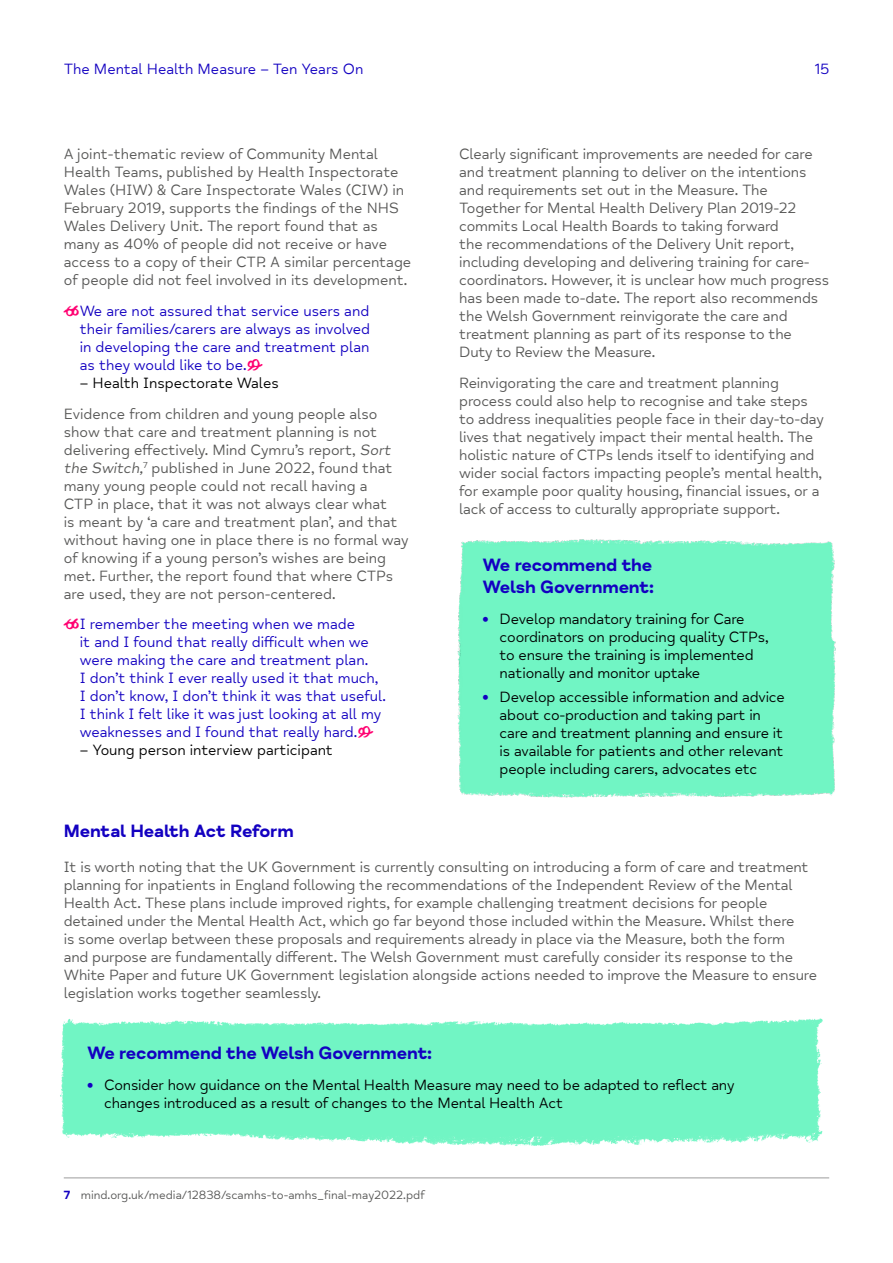
<style>
.page{position:relative;width:893px;height:1263px;background:#fff}
.page>*{position:absolute;margin:0;border:0;box-sizing:border-box;transform-origin:0 0}
.t1{font:700 18px/21.6px "Mind Meridian";letter-spacing:-.01em;color:#1300c1}
.t2{font:15px/18px "Mind Meridian";letter-spacing:-.01em;color:#575756}
.t3{font:15px/18px "Mind Meridian";letter-spacing:-.01em;color:#000}
.t4{font:15px/18px "Mind Meridian";color:#1300c1;text-align:justify}
.t5{font:12px "Mind Meridian";color:#575756}
.s1{font-family:"Mind Meridian Display";font-size:25.5px;color:#ff0071}
.s2{font-style:italic}
.s3{font-weight:700;color:#1300c1}
</style>
<div class="page">
<div style="left:458px;top:539px;width:377px;height:102px;background:#71f5c4"></div>
<hr style="left:64px;top:1177px;width:765px;height:1px;background:#9d9d9c">
<div style="left:457px;top:641px;width:379px;height:157px;background:#71f5c4"></div>
<img style="left:61px;top:1018px;width:762px;height:35px">
<img style="left:60px;top:1053px;width:763px;height:93px">
<p class="t4" style="left:64px;top:61px;width:301px">The Mental Health Measure – Ten Years On</p>
<p class="t4" style="left:815px;top:61px;width:16px">15</p>
<p class="t2" style="left:64px;top:145px;width:349px">A joint-thematic review of Community Mental Health Teams, published by Health Inspectorate Wales (HIW) &amp; Care Inspectorate Wales (CIW) in February 2019, supports the findings of the NHS Wales Delivery Unit. The report found that as many as 40% of people did not receive or have access to a copy of their CTP. A similar percentage of people did not feel involved in its development.</p>
<p class="t4" style="left:80px;top:302px;width:292px;text-indent:-16px"><span class="s1">“</span>We are not assured that service users and their families/carers are always as involved in developing the care and treatment plan as they would like to be.<span class="s1">”</span></p>
<p class="t3" style="left:80px;top:374px;width:201px">– Health Inspectorate Wales</p>
<p class="t2" style="left:64px;top:405px;width:346px">Evidence from children and young people also show that care and treatment planning is not delivering effectively. Mind Cymru’s report, <span class="s2">Sort the Switch,</span><sup>7</sup> published in June 2022, found that many young people could not recall having a<br>CTP in place, that it was not always clear what<br>is meant by ‘a care and treatment plan’, and that without having one in place there is no formal way of knowing if a young person’s wishes are being met. Further, the report found that where CTPs are used, they are not person-centered.</p>
<p class="t4" style="left:80px;top:616px;width:308px;text-align:left;text-indent:-16px"><span class="s1">“</span>I remember the meeting when we made<br>it and I found that really difficult when we were making the care and treatment plan.<br>I don’t think I ever really used it that much, I don’t know, I don’t think it was that useful.<br>I think I felt like it was just looking at all my weaknesses and I found that really hard.<span class="s1">”</span></p>
<p class="t3" style="left:80px;top:742px;width:255px">– Young person interview participant</p>
<p class="t2" style="left:459px;top:145px;width:371px">Clearly significant improvements are needed for care and treatment planning to deliver on the intentions and requirements set out in the Measure. The Together for Mental Health Delivery Plan 2019-22 commits Local Health Boards to taking forward<br>the recommendations of the Delivery Unit report, including developing and delivering training for care&shy;coordinators. However, it is unclear how much progress has been made to-date. The report also recommends the Welsh Government reinvigorate the care and treatment planning as part of its response to the<br>Duty to Review the Measure.</p>
<p class="t2" style="left:459px;top:374px;width:366px">Reinvigorating the care and treatment planning process could also help to recognise and take steps to address inequalities people face in their day-to-day lives that negatively impact their mental health. The holistic nature of CTPs lends itself to identifying and wider social factors impacting people’s mental health, for example poor quality housing, financial issues, or a lack of access to culturally appropriate support.</p>
<p class="t1" style="left:483px;top:555px;width:173px">We recommend the<br>Welsh Government:</p>
<p class="t3" style="left:500px;top:610px;width:271px;text-indent:-17px"><span class="s3">•</span> Develop mandatory training for Care coordinators on producing quality CTPs, to ensure the training is implemented nationally and monitor uptake</p>
<p class="t3" style="left:500px;top:688px;width:287px;text-indent:-17px"><span class="s3">•</span> Develop accessible information and advice about co-production and taking part in care and treatment planning and ensure it is available for patients and other relevant people including carers, advocates etc</p>
<p class="t1" style="left:64px;top:821px;width:231px">Mental Health Act Reform</p>
<p class="t2" style="left:64px;top:858px;width:755px">It is worth noting that the UK Government is currently consulting on introducing a form of care and treatment planning for inpatients in England following the recommendations of the Independent Review of the Mental Health Act. These plans include improved rights, for example challenging treatment decisions for people detained under the Mental Health Act, which go far beyond those included within the Measure. Whilst there<br>is some overlap between these proposals and requirements already in place via the Measure, both the form<br>and purpose are fundamentally different. The Welsh Government must carefully consider its response to the White Paper and future UK Government legislation alongside actions needed to improve the Measure to ensure legislation works together seamlessly.</p>
<p class="t1" style="left:87px;top:1042px;width:347px">We recommend the Welsh Government:</p>
<p class="t3" style="left:104px;top:1076px;width:632px;text-indent:-17px"><span class="s3">•</span> Consider how guidance on the Mental Health Measure may need to be adapted to reflect any changes introduced as a result of changes to the Mental Health Act</p>
<p class="t5" style="left:64px;top:1188px;width:362px"><span class="s3">7</span> mind.org.uk/media/12838/scamhs-to-amhs_final-may2022.pdf</p>
</div>
